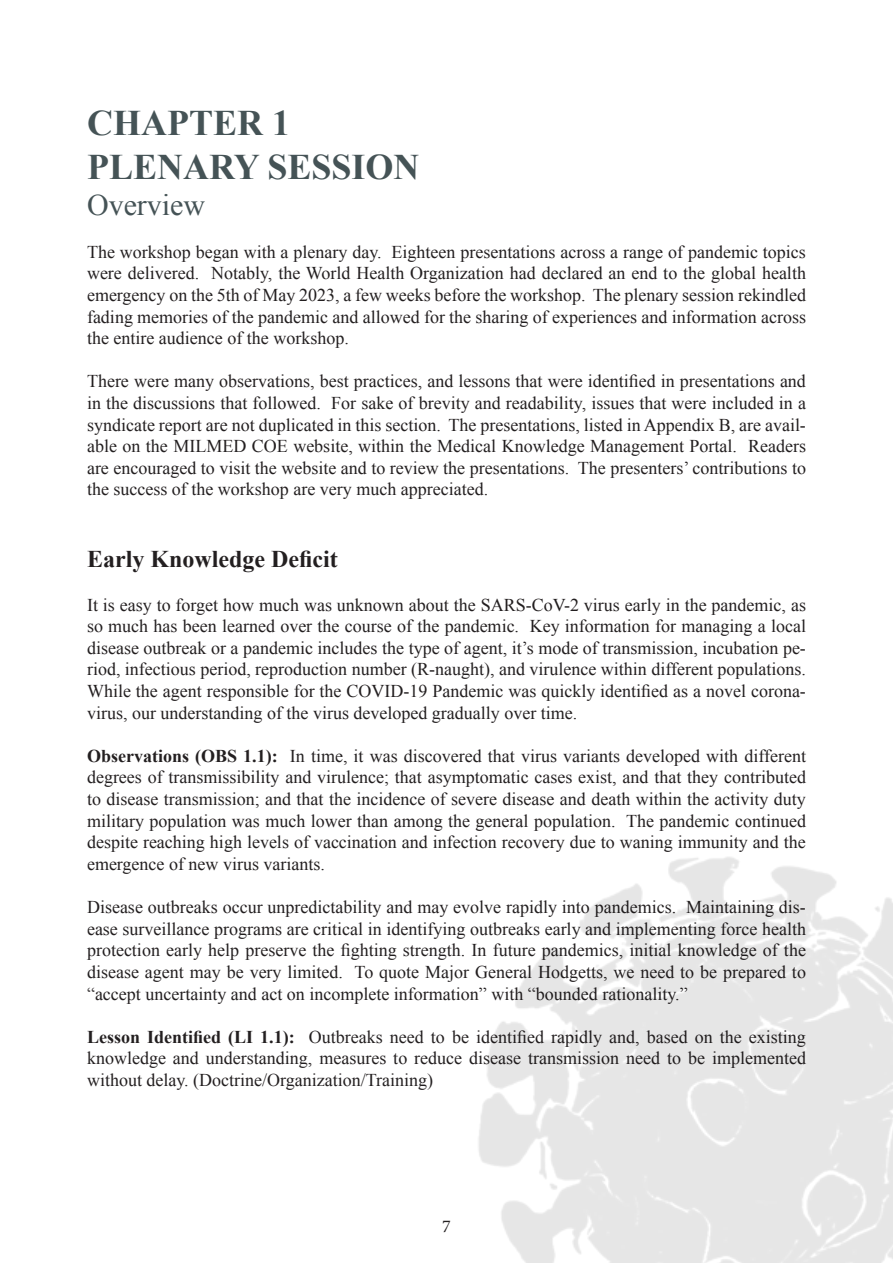
<style>
.page{position:relative;width:893px;height:1263px;background:#fff}
.page>*{position:absolute;margin:0;border:0;box-sizing:border-box;transform-origin:0 0}
.t1{font:700 36px "Times New Roman";color:#455356}
.t2{font:30px "Times New Roman";color:#455356}
.t3{font:700 24px "Times New Roman";color:#231f20}
.t4{font:18px/21.6px "Times New Roman";color:#231f20;text-align:justify}
.t5{font:18px "Minion Pro";color:#231f20}
.s1{font-weight:700}
</style>
<div class="page">
<p class="t1" style="left:87px;top:98px;width:205px">CHAPTER 1</p>
<p class="t1" style="left:87px;top:142px;width:334px">PLENARY SESSION</p>
<p class="t2" style="left:87px;top:184px;width:120px">Overview</p>
<p class="t4" style="left:87px;top:241px;width:720px">The workshop began with a plenary day. Eighteen presentations across a range of pandemic topics were delivered. Notably, the World Health Organization had declared an end to the global health emergency on the 5th of May 2023, a few weeks before the workshop. The plenary session rekindled fading memories of the pandemic and allowed for the sharing of experiences and information across the entire audience of the workshop.</p>
<p class="t4" style="left:87px;top:370px;width:720px">There were many observations, best practices, and lessons that were identified in presentations and in the discussions that followed. For sake of brevity and readability, issues that were included in a syndicate report are not duplicated in this section. The presentations, listed in Appendix B, are avail&shy;able on the MILMED COE website, within the Medical Knowledge Management Portal. Readers are encouraged to visit the website and to review the presentations. The presenters’ contributions to the success of the workshop are very much appreciated.</p>
<p class="t3" style="left:87px;top:543px;width:252px">Early Knowledge Deficit</p>
<p class="t4" style="left:87px;top:593px;width:720px">It is easy to forget how much was unknown about the SARS-CoV-2 virus early in the pandemic, as so much has been learned over the course of the pandemic. Key information for managing a local disease outbreak or a pandemic includes the type of agent, it’s mode of transmission, incubation pe&shy;riod, infectious period, reproduction number (R-naught), and virulence within different populations.<br>While the agent responsible for the COVID-19 Pandemic was quickly identified as a novel corona&shy;virus, our understanding of the virus developed gradually over time.</p>
<p class="t4" style="left:87px;top:745px;width:720px"><span class="s1">Observations (OBS 1.1):</span> In time, it was discovered that virus variants developed with different degrees of transmissibility and virulence; that asymptomatic cases exist, and that they contributed to disease transmission; and that the incidence of severe disease and death within the activity duty military population was much lower than among the general population. The pandemic continued despite reaching high levels of vaccination and infection recovery due to waning immunity and the emergence of new virus variants.</p>
<p class="t4" style="left:87px;top:896px;width:720px">Disease outbreaks occur unpredictability and may evolve rapidly into pandemics. Maintaining dis&shy;ease surveillance programs are critical in identifying outbreaks early and implementing force health protection early help preserve the fighting strength. In future pandemics, initial knowledge of the disease agent may be very limited. To quote Major General Hodgetts, we need to be prepared to “accept uncertainty and act on incomplete information” with “bounded rationality.”</p>
<p class="t4" style="left:87px;top:1025px;width:720px"><span class="s1">Lesson Identified (LI 1.1):</span> Outbreaks need to be identified rapidly and, based on the existing knowledge and understanding, measures to reduce disease transmission need to be implemented without delay. (Doctrine/Organization/Training)</p>
<p class="t5" style="left:442px;top:1214px;width:10px">7</p>
</div>
